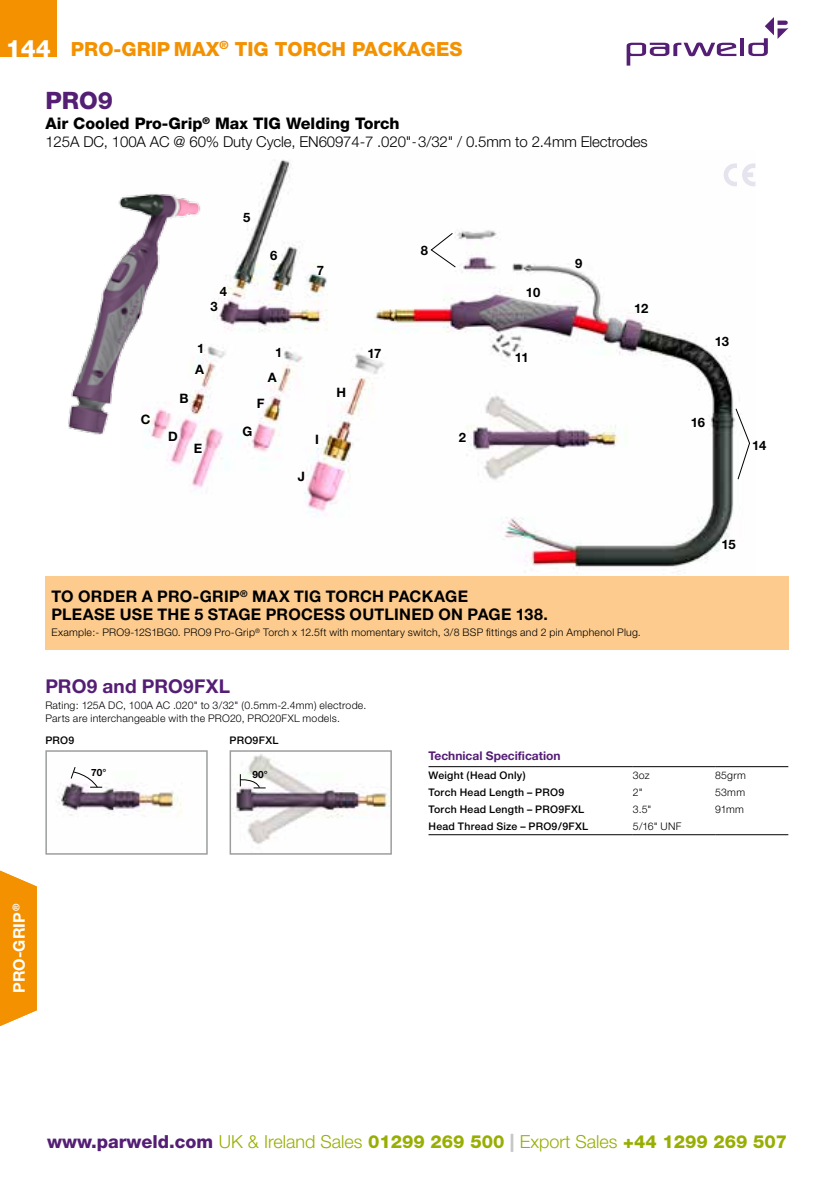
<style>
.page{position:relative;width:840px;height:1191px;background:#fff}
.page>*{position:absolute;margin:0;border:0;box-sizing:border-box;transform-origin:0 0}
.t1{font:800 24px "Helvetica Neue";color:#541e75}
.t2{font:800 24px "Helvetica Neue";color:#fff}
.t3{font:800 19.6px "Helvetica Neue";color:#f39100}
.t4{font:700 19px "Helvetica Neue";letter-spacing:.015em;color:#541e75}
.t5{font:300 18px "Helvetica Neue";color:#99ae02}
.t6{font:700 16px/18px "Helvetica Neue";letter-spacing:.02em;color:#000}
.t7{font:800 16px "Helvetica Neue";color:#000}
.t8{font:700 16px "Helvetica Neue";color:#fff}
.t9{font:300 15px "Helvetica Neue";letter-spacing:-.01em;color:#000}
.t10{font:700 14px "Helvetica Neue";color:#fff}
.t11{font:700 13px "Helvetica Neue";letter-spacing:-.015em;color:#000}
.t12{font:700 12px "Helvetica Neue";color:#541e75}
.t13{font:300 10.4px/13px "Helvetica Neue";letter-spacing:.025em;color:#000}
.t14{font:500 10.4px "Helvetica Neue";letter-spacing:.025em;color:#000}
.t15{font:700 10px "Helvetica Neue";color:#000}
.s1{font-family:"Helvetica Neue LT Std";font-stretch:condensed}
.s2{font-weight:800;color:#541e75}
.s3{font-weight:800}
.s4{font-weight:800;color:#c5c6c6}
</style>
<div class="page">
<img style="left:166px;top:159px;width:584px;height:410px">
<img style="left:68px;top:192px;width:152px;height:254px">
<svg style="left:430px;top:232px;width:26px;height:36px"></svg>
<svg style="left:734px;top:408px;width:15px;height:72px"></svg>
<svg style="left:722px;top:163px;width:33px;height:24px"></svg>
<div style="left:46px;top:576px;width:742px;height:73px;background:#fccb8d"></div>
<svg style="left:0;top:870px;width:37px;height:156px;background:#f49c1a"></svg>
<div style="left:0;top:0;width:57px;height:57px;background:#f39100"></div>
<img style="left:56px;top:783px;width:126px;height:33px">
<div style="left:45px;top:750px;width:162px;height:104px;border:2px solid #9c9d9d"></div>
<img style="left:234px;top:754px;width:154px;height:90px">
<div style="left:229px;top:750px;width:162px;height:104px;border:2px solid #9c9d9d"></div>
<svg style="left:239px;top:774px;width:26px;height:14px"></svg>
<svg style="left:70px;top:767px;width:32px;height:21px"></svg>
<hr style="left:428px;top:766px;width:204px;height:1px;background:#000">
<hr style="left:632px;top:766px;width:82px;height:1px;background:#000">
<hr style="left:714px;top:766px;width:73px;height:1px;background:#000">
<hr style="left:428px;top:834px;width:204px;height:1px;background:#000">
<hr style="left:632px;top:834px;width:82px;height:1px;background:#000">
<hr style="left:714px;top:834px;width:73px;height:1px;background:#000">
<svg style="left:626px;top:17px;width:162px;height:49px"></svg>
<h1 class="t2" style="left:6px;top:34px;width:47px">144</h1>
<h1 class="t1" style="left:45px;top:86px;width:69px">PRO9</h1>
<h3 class="t7" style="left:45px;top:114px;width:355px">Air Cooled Pro-Grip<sup>®</sup> Max TIG Welding Torch</h3>
<h3 class="t9" style="left:45px;top:133px;width:603px">125A DC, 100A AC @ 60% Duty Cycle, EN60974-7 .020"<span class="s1">-</span>3/32" / 0.5mm to 2.4mm Electrodes</h3>
<h2 class="t3" style="left:71px;top:37px;width:393px">Pro-Grip MAX<sup>®</sup> tig Torch Packag es</h2>
<p class="t11" style="left:243px;top:209px;width:9px">5</p>
<p class="t11" style="left:219px;top:284px;width:9px">4</p>
<p class="t11" style="left:210px;top:299px;width:9px">3</p>
<p class="t11" style="left:270px;top:247px;width:9px">6</p>
<p class="t11" style="left:316px;top:263px;width:9px">7</p>
<p class="t11" style="left:420px;top:242px;width:9px">8</p>
<p class="t11" style="left:525px;top:284px;width:16px">10</p>
<p class="t11" style="left:575px;top:255px;width:9px">9</p>
<p class="t11" style="left:633px;top:301px;width:16px">12</p>
<p class="t11" style="left:197px;top:340px;width:9px">1</p>
<p class="t11" style="left:275px;top:344px;width:9px">1</p>
<p class="t11" style="left:367px;top:345px;width:15px">17</p>
<p class="t11" style="left:336px;top:384px;width:11px">H</p>
<p class="t11" style="left:315px;top:431px;width:5px">I</p>
<p class="t11" style="left:298px;top:468px;width:9px">J</p>
<p class="t11" style="left:514px;top:349px;width:15px">11</p>
<p class="t11" style="left:195px;top:361px;width:10px">A</p>
<p class="t11" style="left:268px;top:370px;width:10px">A</p>
<p class="t11" style="left:179px;top:391px;width:11px">B</p>
<p class="t11" style="left:257px;top:395px;width:9px">F</p>
<p class="t11" style="left:141px;top:411px;width:11px">C</p>
<p class="t11" style="left:690px;top:414px;width:16px">16</p>
<p class="t11" style="left:168px;top:428px;width:11px">D</p>
<p class="t11" style="left:194px;top:441px;width:10px">E</p>
<p class="t11" style="left:242px;top:423px;width:11px">G</p>
<p class="t11" style="left:458px;top:430px;width:9px">2</p>
<p class="t11" style="left:714px;top:334px;width:16px">13</p>
<p class="t11" style="left:751px;top:437px;width:16px">14</p>
<h3 class="t6" style="left:51px;top:587px;width:498px">TO ORDER A PRO-GRIP<sup>®</sup> MAX TIG TORCH PACKAGE<br>PLEASE USE THE 5 STAGE PROCESS OUTLINED ON PAGE 138.</h3>
<p class="t13" style="left:51px;top:625px;width:590px">Example:- PRO9-12S1BG0. PRO9 Pro-Grip<sup>®</sup> Torch x 12.5ft with momentary switch, 3/8 BSP fittings and 2 pin Amphenol Plug.</p>
<h3 class="t4" style="left:45px;top:674px;width:186px">PRO9 and PRO9FXL</h3>
<p class="t13" style="left:45px;top:698px;width:322px">Rating: 125A DC, 100A AC .020" to 3/32" (0.5mm-2.4mm) electrode.<br>Parts are interchangeable with the PRO20, PRO20FXL models.</p>
<p class="t11" style="left:721px;top:536px;width:16px">15</p>
<p class="t14" style="left:45px;top:734px;width:30px">PRO9</p>
<p class="t14" style="left:229px;top:734px;width:50px">PRO9FXL</p>
<p class="t15" style="left:91px;top:766px;width:17px">70°</p>
<p class="t15" style="left:252px;top:768px;width:17px">90°</p>
<p class="t12" style="left:428px;top:748px;width:133px">Technical Specification</p>
<p class="t14" style="left:428px;top:769px;width:99px">Weight (Head Only)</p>
<p class="t13" style="left:632px;top:769px;width:18px">3oz</p>
<p class="t13" style="left:714px;top:769px;width:32px">85grm</p>
<p class="t14" style="left:428px;top:786px;width:137px">Torch Head Length – PRO9</p>
<p class="t13" style="left:632px;top:786px;width:11px">2"</p>
<p class="t13" style="left:714px;top:786px;width:31px">53mm</p>
<p class="t14" style="left:428px;top:803px;width:157px">Torch Head Length – PRO9FXL</p>
<p class="t13" style="left:632px;top:803px;width:20px">3.5"</p>
<p class="t13" style="left:714px;top:803px;width:30px">91mm</p>
<p class="t14" style="left:428px;top:820px;width:161px">Head Thread Size – PRO9/9FXL</p>
<p class="t13" style="left:632px;top:820px;width:50px">5/16" UNF</p>
<h3 class="t8" style="left:9px;top:992px;width:90px;rotate:-90deg">PRO-GRIP<sup>®</sup></h3>
<h3 class="t10" style="left:10px;top:960px;width:25px;rotate:-90deg">TIG</h3>
<h3 class="t5" style="left:47px;top:1131px;width:741px"><span class="s2">www.parweld.com</span> UK &amp; Ireland Sales <span class="s3">01299 269 500</span> <span class="s4">|</span> Export Sales <span class="s3">+44 1299 269 507</span></h3>
</div>
